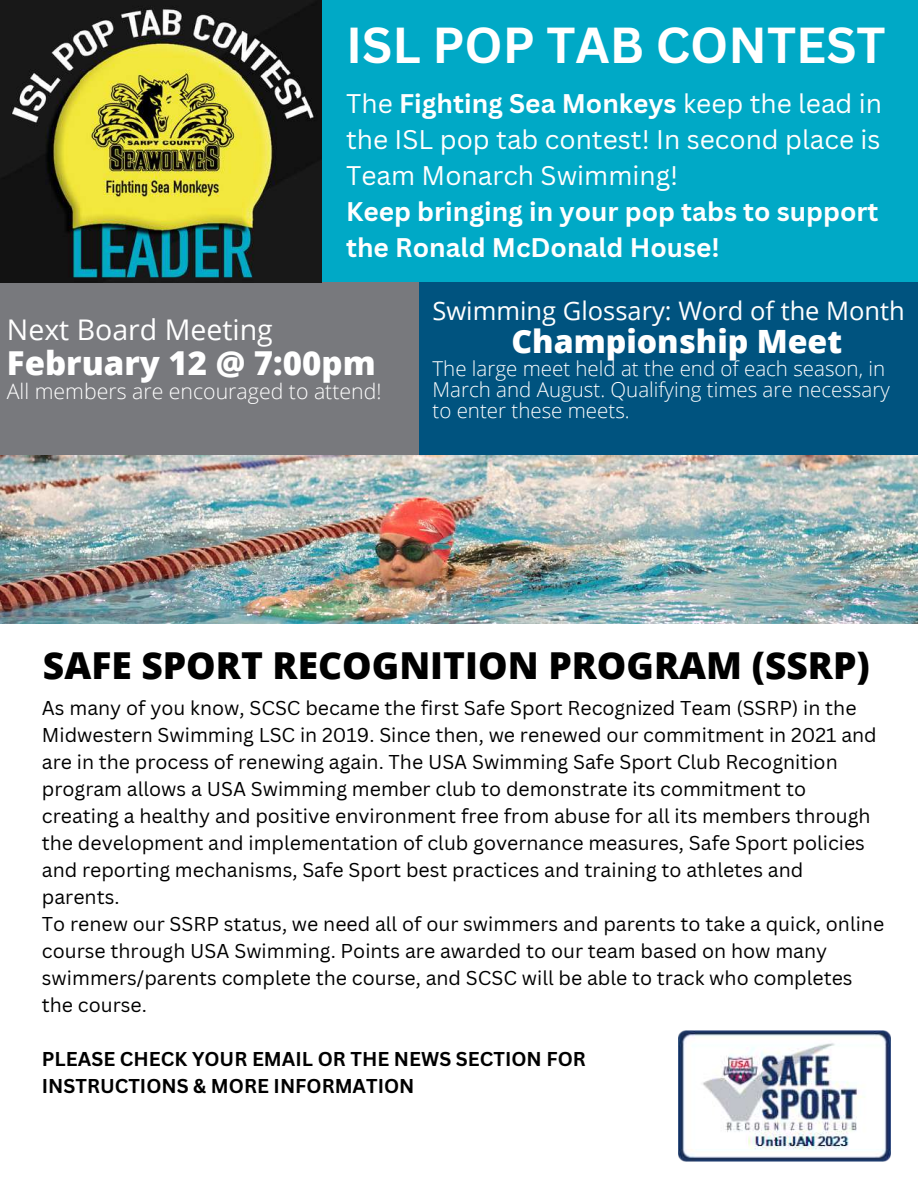
<style>
.page{position:relative;width:918px;height:1188px;background:#fff}
.page>*{position:absolute;margin:0;border:0;box-sizing:border-box;transform-origin:0 0}
.t1{font:700 49.2px "Canva Sans";color:#fff}
.t2{font:800 37.2px "Open Sans";color:#000}
.t3{font:800 33px "Open Sans";color:#fff}
.t4{font:800 32.1px "Open Sans";color:#fff}
.t5{font:28.5px "Open Sans";color:#fff}
.t6{font:26.25px/36px "Canva Sans";color:#fff;text-align:justify}
.t7{font:700 26.25px/36px "Canva Sans";color:#fff}
.t8{font:25.5px "Open Sans";color:#fff}
.t9{font:300 21.3px "Open Sans";color:#fff}
.t10{font:300 20.55px/21.3px "Open Sans";color:#fff}
.t11{font:19.5px/27px "Canva Sans";color:#000}
.t12{font:700 19.5px/27px "Canva Sans";color:#000}
.s1{font-weight:700}
</style>
<div class="page">
<div style="left:0;top:0;width:918px;height:281px;background:#00a9c6"></div>
<div style="left:0;top:282px;width:419px;height:174px;background:#78797d"></div>
<div style="left:420px;top:282px;width:498px;height:174px;background:#00537f"></div>
<img style="left:0;top:456px;width:918px;height:167px">
<img style="left:678px;top:1030px;width:213px;height:132px">
<img style="left:0;top:0;width:322px;height:282px">
<h1 class="t1" style="left:346px;top:10px;width:541px">ISL POP TAB CONTEST</h1>
<h3 class="t6" style="left:346px;top:85px;width:538px">The <span class="s1">Fighting Sea Monkeys</span> keep the lead in the ISL pop tab contest! In second place is Team Monarch Swimming!</h3>
<h3 class="t7" style="left:346px;top:193px;width:534px">Keep bringing in your pop tabs to support the Ronald McDonald House!</h3>
<h3 class="t5" style="left:7px;top:309px;width:267px">Next Board Meeting</h3>
<h3 class="t3" style="left:7px;top:339px;width:370px">February 12 @ 7:00pm</h3>
<p class="t9" style="left:7px;top:377px;width:376px">All members are encouraged to attend!</p>
<h3 class="t8" style="left:432px;top:293px;width:474px">Swimming Glossary: Word of the Month</h3>
<h3 class="t4" style="left:511px;top:319px;width:332px">Championship Meet</h3>
<p class="t10" style="left:432px;top:357px;width:459px">The large meet held at the end of each season, in<br>March and August. Qualifying times are necessary to enter these meets.</p>
<h2 class="t2" style="left:43px;top:640px;width:828px">SAFE SPORT RECOGNITION PROGRAM (SSRP)</h2>
<p class="t11" style="left:42px;top:694px;width:844px">As many of you know, SCSC became the first Safe Sport Recognized Team (SSRP) in the Midwestern Swimming LSC in 2019. Since then, we renewed our commitment in 2021 and are in the process of renewing again. The USA Swimming Safe Sport Club Recognition program allows a USA Swimming member club to demonstrate its commitment to creating a healthy and positive environment free from abuse for all its members through the development and implementation of club governance measures, Safe Sport policies and reporting mechanisms, Safe Sport best practices and training to athletes and parents.<br>To renew our SSRP status, we need all of our swimmers and parents to take a quick, online course through USA Swimming. Points are awarded to our team based on how many swimmers/parents complete the course, and SCSC will be able to track who completes the course.</p>
<p class="t12" style="left:42px;top:1045px;width:546px">PLEASE CHECK YOUR EMAIL OR THE NEWS SECTION FOR<br>INSTRUCTIONS &amp; MORE INFORMATION</p>
</div>
